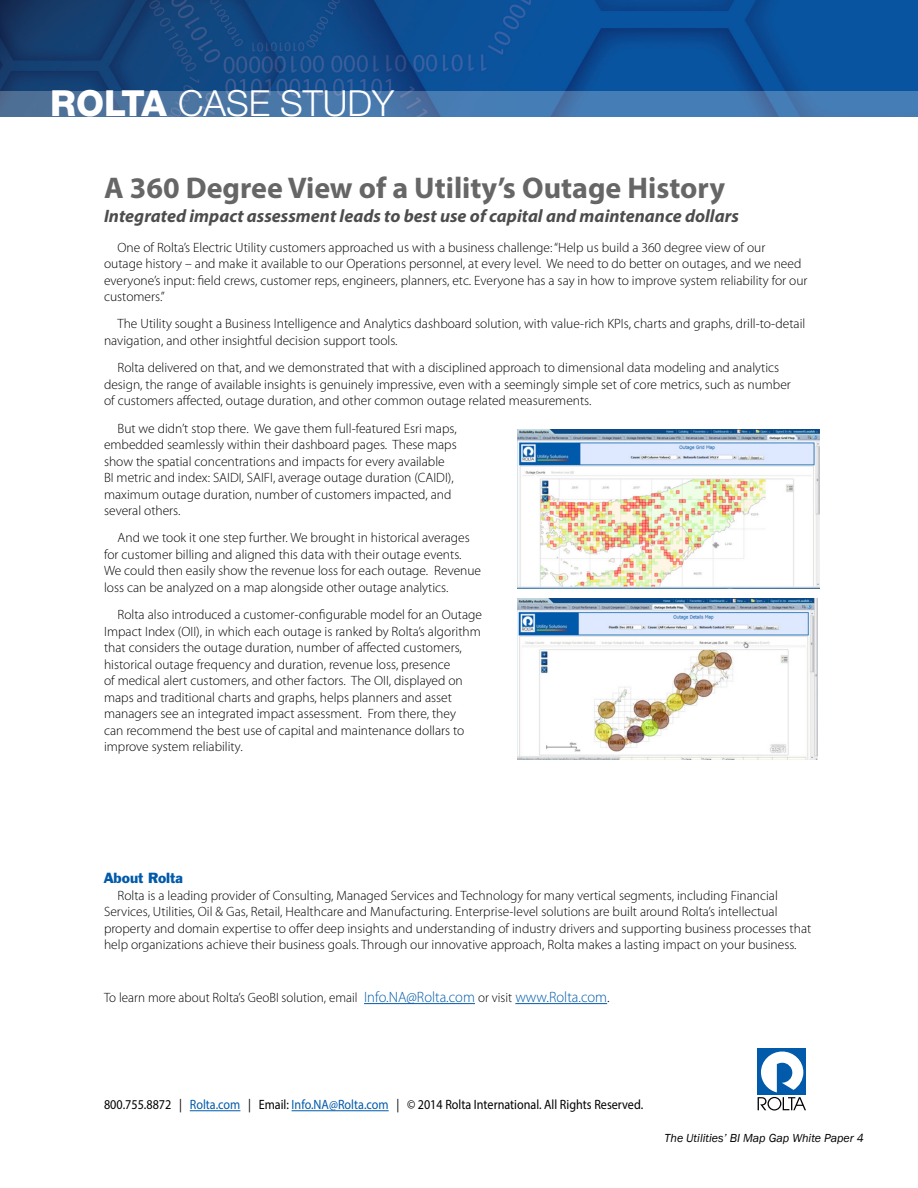
<style>
.page{position:relative;width:918px;height:1188px;background:#fff}
.page>*{position:absolute;margin:0;border:0;box-sizing:border-box;transform-origin:0 0}
.Headers{font:300 36px "Helvetica Neue";color:#fff}
.subhead{font:700 30px "Myriad Pro";color:#666}
.subhead-2{font:italic 700 18px "Myriad Pro";color:#4d4d4d}
.Paragraph_Style_1{font:300 13.5px/16.5px "Myriad Pro";color:#000}
.t1{font:13.5px "Myriad Pro";color:#000;scale:.9 1}
.subhead-3{font:13.5px "Franklin Gothic BT";color:#015aaa}
.t2{font:italic 12px "Franklin Gothic";color:#000}
.s1{font-weight:800}
.s2{font-size:15px;color:#015aaa}
.s3{font-size:15px}
.s4{color:#015aaa}
</style>
<div class="page">
<img style="left:0;top:0;width:918px;height:91px">
<svg style="left:0;top:91px;width:918px;height:26px;background:#4878ab"></svg>
<hr style="left:364px;top:1003px;width:111px;height:1px;background:#015aaa">
<hr style="left:515px;top:1003px;width:92px;height:1px;background:#015aaa">
<div style="left:758px;top:1049px;width:48px;height:46px;background:#015aaa"></div>
<svg style="left:758px;top:1052px;width:48px;height:59px"></svg>
<hr style="left:190px;top:1110px;width:50px;height:1px;background:#015aaa">
<hr style="left:292px;top:1110px;width:97px;height:1px;background:#015aaa">
<img style="left:518px;top:598px;width:299px;height:161px">
<img style="left:518px;top:429px;width:301px;height:160px">
<p class="Headers" style="left:50px;top:82px;width:346px"><span class="s1">ROLTA</span> CASE STUDY</p>
<p class="subhead" style="left:104px;top:168px;width:623px">A 360 Degree View of a Utility’s Outage History</p>
<p class="subhead-2" style="left:104px;top:204px;width:636px">Integrated impact assessment leads to best use of capital and maintenance dollars</p>
<p class="Paragraph_Style_1" style="left:104px;top:239px;width:705px;text-indent:14px">One of Rolta’s Electric Utility customers approached us with a business challenge: “Help us build a 360 degree view of our<br>outage history – and make it available to our Operations personnel, at every level. We need to do better on outages, and we need everyone’s input: field crews, customer reps, engineers, planners, etc. Everyone has a say in how to improve system reliability for our customers.”</p>
<p class="Paragraph_Style_1" style="left:104px;top:316px;width:703px;text-indent:14px">The Utility sought a Business Intelligence and Analytics dashboard solution, with value-rich KPIs, charts and graphs, drill-to-detail navigation, and other insightful decision support tools.</p>
<p class="Paragraph_Style_1" style="left:104px;top:359px;width:688px;text-indent:14px">Rolta delivered on that, and we demonstrated that with a disciplined approach to dimensional data modeling and analytics design, the range of available insights is genuinely impressive, even with a seemingly simple set of core metrics, such as number of customers affected, outage duration, and other common outage related measurements.</p>
<p class="Paragraph_Style_1" style="left:104px;top:420px;width:354px;text-indent:14px">But we didn’t stop there. We gave them full-featured Esri maps, embedded seamlessly within their dashboard pages. These maps show the spatial concentrations and impacts for every available BI metric and index: SAIDI, SAIFI, average outage duration (CAIDI), maximum outage duration, number of customers impacted, and several others.</p>
<p class="Paragraph_Style_1" style="left:104px;top:529px;width:379px;text-indent:14px">And we took it one step further. We brought in historical averages for customer billing and aligned this data with their outage events.<br>We could then easily show the revenue loss for each outage. Revenue loss can be analyzed on a map alongside other outage analytics.</p>
<p class="Paragraph_Style_1" style="left:104px;top:606px;width:380px;text-indent:14px">Rolta also introduced a customer-configurable model for an Outage Impact Index (OII), in which each outage is ranked by Rolta’s algorithm that considers the outage duration, number of affected customers, historical outage frequency and duration, revenue loss, presence<br>of medical alert customers, and other factors. The OII, displayed on maps and traditional charts and graphs, helps planners and asset managers see an integrated impact assessment. From there, they<br>can recommend the best use of capital and maintenance dollars to improve system reliability.</p>
<p class="subhead-3" style="left:104px;top:870px;width:80px">About Rolta</p>
<p class="Paragraph_Style_1" style="left:104px;top:887px;width:709px;text-indent:14px">Rolta is a leading provider of Consulting, Managed Services and Technology for many vertical segments, including Financial Services, Utilities, Oil &amp; Gas, Retail, Healthcare and Manufacturing. Enterprise-level solutions are built around Rolta’s intellectual property and domain expertise to offer deep insights and understanding of industry drivers and supporting business processes that help organizations achieve their business goals. Through our innovative approach, Rolta makes a lasting impact on your business.</p>
<p class="Paragraph_Style_1" style="left:104px;top:989px;width:507px">To learn more about Rolta’s GeoBI solution, email <span class="s2">Info.NA@Rolta.com</span> or visit <span class="s2">www.Rolta.com</span><span class="s3">.</span></p>
<p class="t1" style="left:104px;top:1097px;width:601px">800.755.8872 | <span class="s4">Rolta.com</span> | Email: <span class="s4">Info.NA@Rolta.com</span> | © 2014 Rolta International. All Rights Reserved.</p>
<p class="t2" style="left:665px;top:1131px;width:201px">The Utilities’ BI Map Gap White Paper 4</p>
</div>
